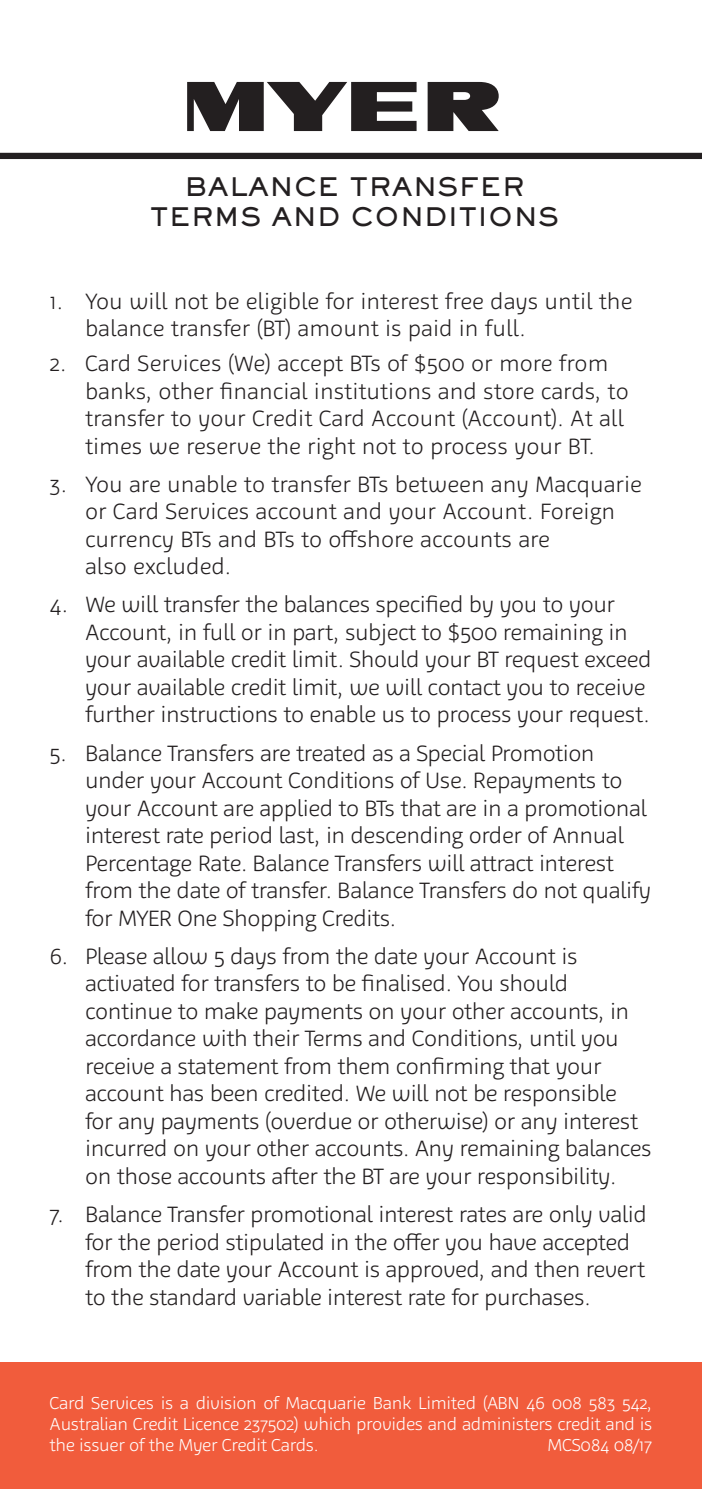
<style>
.page{position:relative;width:702px;height:1489px;background:#fff}
.page>*{position:absolute;margin:0;border:0;box-sizing:border-box;transform-origin:0 0}
.t1{font:25px/30px "AT Sackers Heavy Gothic";letter-spacing:.02em;color:#231f20;text-align:center}
.t2{font:300 22.5px/27.5px "Agile";letter-spacing:-.02em;color:#231f20}
.t3{font:300 22.5px/27.5px "Agile";color:#231f20}
.t4{font:300 17.5px/21.2px "Agile";letter-spacing:-.02em;color:#fff;text-align:justify}
</style>
<div class="page">
<div style="left:0;top:1362px;width:702px;height:126px;background:#f15c3c"></div>
<svg style="left:187px;top:82px;width:229px;height:49px"></svg>
<svg style="left:427px;top:82px;width:71px;height:49px"></svg>
<div style="left:0;top:153px;width:702px;height:6px;background:#231f20"></div>
<p class="t1" style="left:150px;top:171px;width:411px">BALANCE TRANSFER<br>TERMS AND CONDITIONS</p>
<p class="t3" style="left:85px;top:287px;width:549px;text-indent:-35px">1. You will not be eligible for interest free days until the balance transfer (BT) amount is paid in full.</p>
<p class="t3" style="left:85px;top:349px;width:545px;text-indent:-35px">2. Card Services (We) accept BTs of $500 or more from banks, other financial institutions and store cards, to transfer to your Credit Card Account (Account). At all times we reserve the right not to process your BT.</p>
<p class="t3" style="left:85px;top:470px;width:558px;text-indent:-35px">3. You are unable to transfer BTs between any Macquarie or Card Services account and your Account. Foreign currency BTs and BTs to offshore accounts are<br>also excluded.</p>
<p class="t2" style="left:85px;top:590px;width:568px;text-indent:-35px">4. We will transfer the balances specified by you to your Account, in full or in part, subject to $500 remaining in your available credit limit. Should your BT request exceed your available credit limit, we will contact you to receive further instructions to enable us to process your request.</p>
<p class="t2" style="left:85px;top:739px;width:567px;text-indent:-35px">5. Balance Transfers are treated as a Special Promotion under your Account Conditions of Use. Repayments to your Account are applied to BTs that are in a promotional interest rate period last, in descending order of Annual Percentage Rate. Balance Transfers will attract interest from the date of transfer. Balance Transfers do not qualify for MYER One Shopping Credits.</p>
<p class="t2" style="left:85px;top:942px;width:568px;text-indent:-35px">6. Please allow 5 days from the date your Account is activated for transfers to be finalised. You should continue to make payments on your other accounts, in accordance with their Terms and Conditions, until you receive a statement from them confirming that your account has been credited. We will not be responsible<br>for any payments (overdue or otherwise) or any interest incurred on your other accounts. Any remaining balances on those accounts after the BT are your responsibility.</p>
<p class="t2" style="left:85px;top:1200px;width:563px;text-indent:-35px">7. Balance Transfer promotional interest rates are only valid for the period stipulated in the offer you have accepted from the date your Account is approved, and then revert to the standard variable interest rate for purchases.</p>
<p class="t4" style="left:50px;top:1391px;width:604px">Card Services is a division of Macquarie Bank Limited (ABN 46 008 583 542, Australian Credit Licence 237502) which provides and administers credit and is the issuer of the Myer Credit Cards.</p>
<p class="t4" style="left:547px;top:1433px;width:106px">MCS084 08/17</p>
</div>
